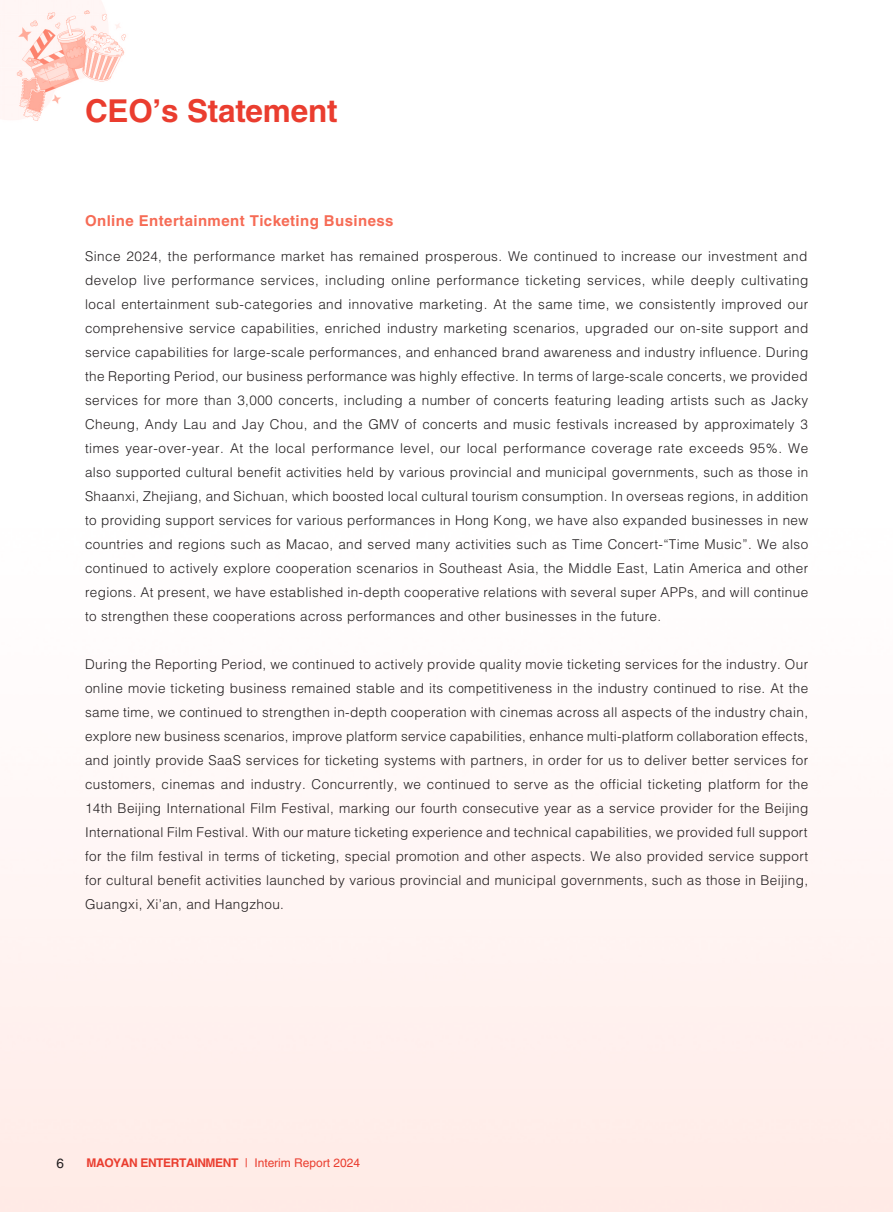
<style>
.page{position:relative;width:893px;height:1212px;background:#fff}
.page>*{position:absolute;margin:0;border:0;box-sizing:border-box;transform-origin:0 0}
.t1{font:700 31.5px "Helvetica LT Std";letter-spacing:-.005em;color:#ea3d2f}
._02_Head2{font:700 15px "Helvetica LT Std";letter-spacing:.03em;color:#f66b55}
._00_Body{font:300 13.5px/24px "Helvetica LT Std";letter-spacing:.03em;color:#231f20;text-align:justify}
.t2{font:13.5px "Helvetica LT Std";color:#231f20}
.t3{font:700 12px "Helvetica LT Std";letter-spacing:-.03em;color:#ea3d2f}
.s1{font-weight:400}
</style>
<div class="page">
<img style="left:0;top:0;width:893px;height:1212px">
<h1 class="t1" style="left:85px;top:91px;width:254px">CEO’s Statement</h1>
<p class="_02_Head2" style="left:85px;top:212px;width:310px">Online Entertainment Ticketing Business</p>
<p class="_00_Body" style="left:85px;top:244px;width:725px">Since 2024, the performance market has remained prosperous. We continued to increase our investment and develop live performance services, including online performance ticketing services, while deeply cultivating local entertainment sub-categories and innovative marketing. At the same time, we consistently improved our comprehensive service capabilities, enriched industry marketing scenarios, upgraded our on-site support and service capabilities for large-scale performances, and enhanced brand awareness and industry influence. During the Reporting Period, our business performance was highly effective. In terms of large-scale concerts, we provided services for more than 3,000 concerts, including a number of concerts featuring leading artists such as Jacky Cheung, Andy Lau and Jay Chou, and the GMV of concerts and music festivals increased by approximately 3 times year-over-year. At the local performance level, our local performance coverage rate exceeds 95%. We also supported cultural benefit activities held by various provincial and municipal governments, such as those in Shaanxi, Zhejiang, and Sichuan, which boosted local cultural tourism consumption. In overseas regions, in addition to providing support services for various performances in Hong Kong, we have also expanded businesses in new countries and regions such as Macao, and served many activities such as Time Concert-“Time Music”. We also continued to actively explore cooperation scenarios in Southeast Asia, the Middle East, Latin America and other regions. At present, we have established in-depth cooperative relations with several super APPs, and will continue to strengthen these cooperations across performances and other businesses in the future.</p>
<p class="_00_Body" style="left:85px;top:652px;width:725px">During the Reporting Period, we continued to actively provide quality movie ticketing services for the industry. Our online movie ticketing business remained stable and its competitiveness in the industry continued to rise. At the same time, we continued to strengthen in-depth cooperation with cinemas across all aspects of the industry chain, explore new business scenarios, improve platform service capabilities, enhance multi-platform collaboration effects, and jointly provide SaaS services for ticketing systems with partners, in order for us to deliver better services for customers, cinemas and industry. Concurrently, we continued to serve as the official ticketing platform for the 14th Beijing International Film Festival, marking our fourth consecutive year as a service provider for the Beijing International Film Festival. With our mature ticketing experience and technical capabilities, we provided full support for the film festival in terms of ticketing, special promotion and other aspects. We also provided service support for cultural benefit activities launched by various provincial and municipal governments, such as those in Beijing, Guangxi, Xi’an, and Hangzhou.</p>
<p class="t2" style="left:57px;top:1155px;width:9px">6</p>
<p class="t3" style="left:86px;top:1155px;width:275px">MAOYAN ENTERTAINMENT <span class="s1">| Interim Report 2024</span></p>
</div>
